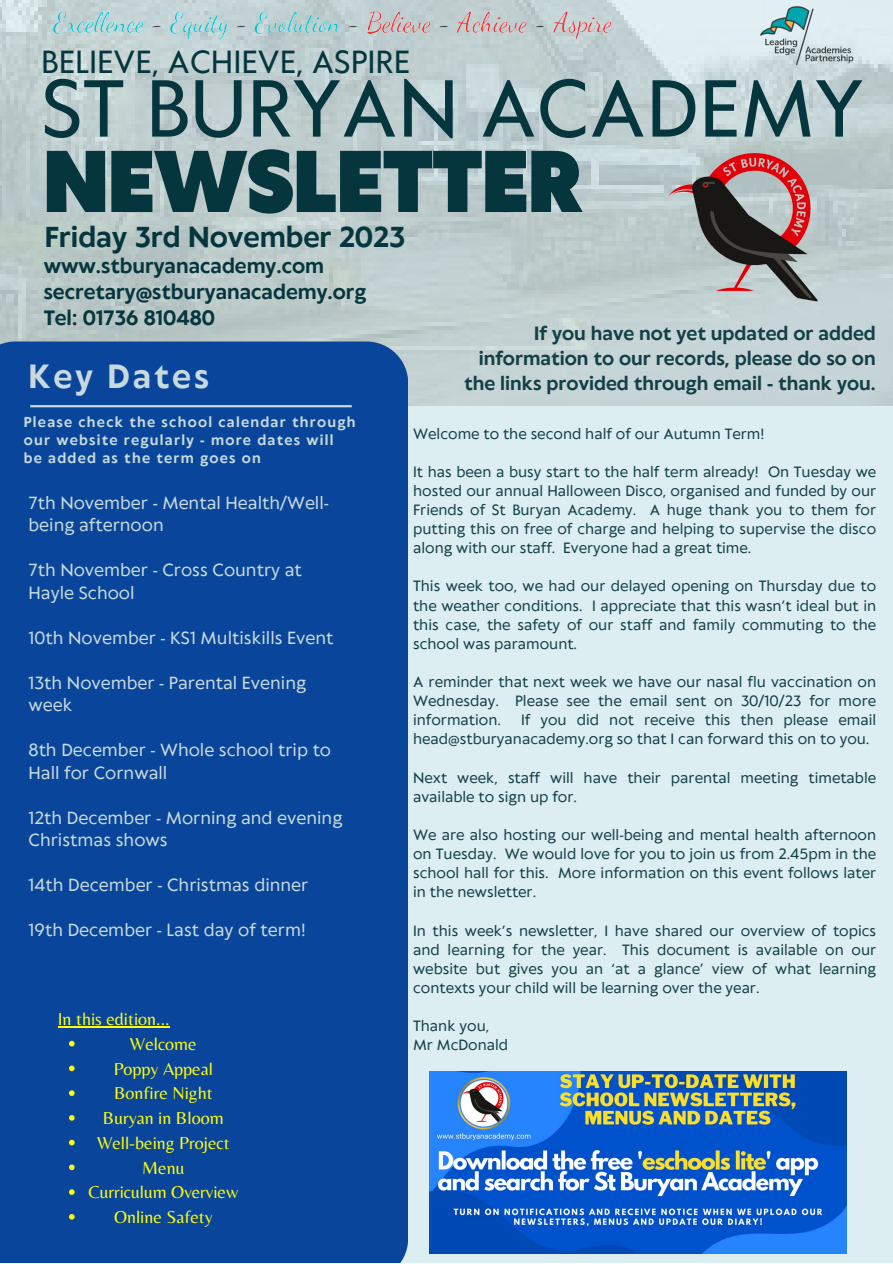
<style>
.page{position:relative;width:893px;height:1264px;background:#fff}
.page>*{position:absolute;margin:0;border:0;box-sizing:border-box;transform-origin:0 0}
.t1{font:900 81.9px "Klein Text";color:#06363d}
.t2{font:75.45px "Klein Text";color:#06363d}
.t3{font:700 31.5px "Klein Text";letter-spacing:.095em;color:#c7dadd}
.t4{font:30px "Klein Text";color:#06363d}
.t5{font:700 27px "Klein Text";color:#06363d}
.t6{font:700 19.5px "Klein Text";color:#06363d}
.t7{font:18px "Belleza";color:#fffd0c}
.t8{font:700 18px/24.8px "Klein Text";color:#134047;text-align:right}
.t9{font:16.5px/22.5px "Klein Text";color:#c7dadd}
.t10{font:13.95px/19px "Klein Text";color:#134047;text-align:justify}
.t11{font:700 13.5px/18px "Klein Text";letter-spacing:.095em;color:#c7dadd}
</style>
<div class="page">
<div style="left:0;top:0;width:892px;height:1262px;background:#dceef1"></div>
<img style="left:0;top:0;width:892px;height:405px">
<div style="left:0;top:341px;width:408px;height:921px;background:#09469b"></div>
<hr style="left:30px;top:405px;width:322px;height:2px;background:#c7dadd">
<img style="left:47px;top:8px;width:570px;height:35px">
<img style="left:756px;top:0;width:104px;height:70px">
<img style="left:662px;top:140px;width:161px;height:173px">
<img style="left:430px;top:1071px;width:416px;height:182px">
<svg style="left:69px;top:1040px;width:6px;height:6px"></svg>
<svg style="left:69px;top:1065px;width:6px;height:6px"></svg>
<svg style="left:69px;top:1090px;width:6px;height:5px"></svg>
<svg style="left:69px;top:1115px;width:6px;height:5px"></svg>
<svg style="left:69px;top:1139px;width:6px;height:6px"></svg>
<svg style="left:69px;top:1164px;width:6px;height:6px"></svg>
<svg style="left:69px;top:1189px;width:6px;height:5px"></svg>
<svg style="left:69px;top:1213px;width:6px;height:6px"></svg>
<hr style="left:58px;top:1026px;width:112px;height:1px;background:#fffd0c">
<p class="t4" style="left:41px;top:46px;width:370px">BELIEVE, ACHIEVE, ASPIRE</p>
<p class="t2" style="left:41px;top:70px;width:823px">ST BURYAN ACADEMY</p>
<p class="t1" style="left:44px;top:140px;width:540px">NEWSLETTER</p>
<p class="t5" style="left:45px;top:223px;width:362px">Friday 3rd November 2023</p>
<p class="t6" style="left:44px;top:256px;width:282px">www.stburyanacademy.com</p>
<p class="t6" style="left:44px;top:282px;width:324px">secretary@stburyanacademy.org</p>
<p class="t6" style="left:44px;top:308px;width:173px">Tel: 01736 810480</p>
<p class="t3" style="left:29px;top:360px;width:182px">Key Dates</p>
<p class="t11" style="left:24px;top:414px;width:333px">Please check the school calendar through our website regularly - more dates will<br>be added as the term goes on</p>
<p class="t9" style="left:29px;top:492px;width:302px">7th November - Mental Health/Well&shy;being afternoon</p>
<p class="t9" style="left:29px;top:560px;width:275px">7th November - Cross Country at<br>Hayle School</p>
<p class="t9" style="left:29px;top:627px;width:306px">10th November - KS1 Multiskills Event</p>
<p class="t9" style="left:29px;top:672px;width:279px">13th November - Parental Evening week</p>
<p class="t9" style="left:29px;top:740px;width:304px">8th December - Whole school trip to<br>Hall for Cornwall</p>
<p class="t9" style="left:29px;top:807px;width:315px">12th December - Morning and evening<br>Christmas shows</p>
<p class="t9" style="left:29px;top:875px;width:281px">14th December - Christmas dinner</p>
<p class="t9" style="left:29px;top:919px;width:278px">19th December - Last day of term!</p>
<p class="t7" style="left:58px;top:1008px;width:113px">In this edition...</p>
<p class="t7" style="left:130px;top:1033px;width:68px">Welcome</p>
<p class="t7" style="left:114px;top:1057px;width:101px">Poppy Appeal</p>
<p class="t7" style="left:114px;top:1082px;width:100px">Bonfire Night</p>
<p class="t7" style="left:103px;top:1107px;width:122px">Buryan in Bloom</p>
<p class="t7" style="left:97px;top:1132px;width:134px">Well-being Project</p>
<p class="t7" style="left:142px;top:1156px;width:44px">Menu</p>
<p class="t7" style="left:88px;top:1181px;width:151px">Curriculum Overview</p>
<p class="t7" style="left:114px;top:1206px;width:100px">Online Safety</p>
<p class="t8" style="left:464px;top:322px;width:413px">If you have not yet updated or added information to our records, please do so on the links provided through email - thank you.</p>
<p class="t10" style="left:413px;top:425px;width:353px">Welcome to the second half of our Autumn Term!</p>
<p class="t10" style="left:413px;top:463px;width:464px">It has been a busy start to the half term already! On Tuesday we hosted our annual Halloween Disco, organised and funded by our Friends of St Buryan Academy. A huge thank you to them for putting this on free of charge and helping to supervise the disco along with our staff. Everyone had a great time.</p>
<p class="t10" style="left:413px;top:578px;width:464px">This week too, we had our delayed opening on Thursday due to the weather conditions. I appreciate that this wasn’t ideal but in this case, the safety of our staff and family commuting to the school was paramount.</p>
<p class="t10" style="left:413px;top:673px;width:464px">A reminder that next week we have our nasal flu vaccination on Wednesday. Please see the email sent on 30/10/23 for more information.</p>
<p class="t10" style="left:413px;top:711px;width:464px;text-indent:108px">If you did not receive this then please email head@stburyanacademy.org so that I can forward this on to you.</p>
<p class="t10" style="left:413px;top:769px;width:464px">Next week, staff will have their parental meeting timetable available to sign up for.</p>
<p class="t10" style="left:413px;top:826px;width:464px">We are also hosting our well-being and mental health afternoon on Tuesday. We would love for you to join us from 2.45pm in the school hall for this. More information on this event follows later in the newsletter.</p>
<p class="t10" style="left:413px;top:922px;width:464px">In this week’s newsletter, I have shared our overview of topics and learning for the year. This document is available on our website but gives you an ‘at a glance’ view of what learning contexts your child will be learning over the year.</p>
<p class="t10" style="left:413px;top:1017px;width:78px">Thank you,</p>
<p class="t10" style="left:413px;top:1036px;width:97px">Mr McDonald</p>
</div>
